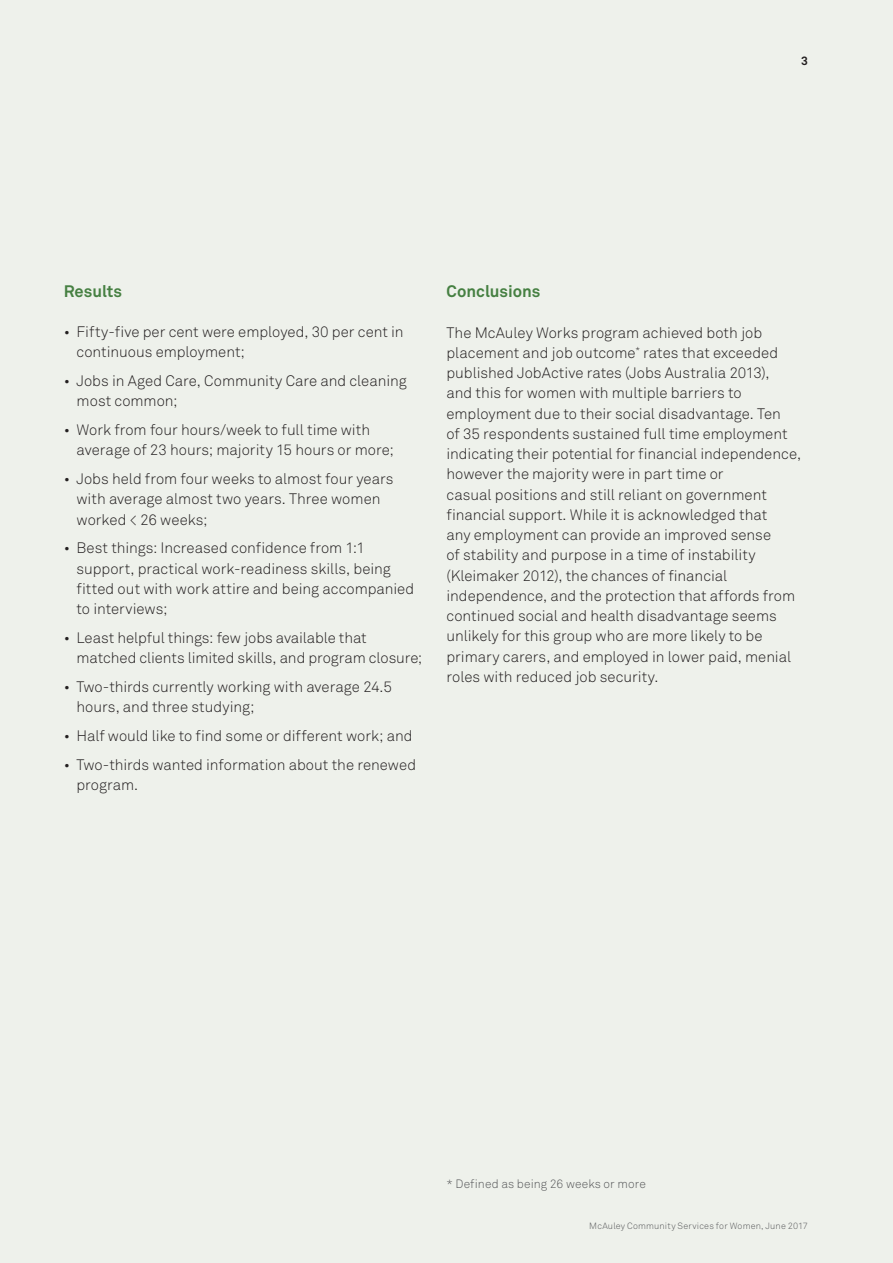
<style>
.page{position:relative;width:893px;height:1263px;background:#eef1eb}
.page>*{position:absolute;margin:0;border:0;box-sizing:border-box;transform-origin:0 0}
.t1{font:700 16.5px "Akkurat";color:#468042}
.Body_Text{font:300 15px/20.2px "Akkurat";color:#231f20}
.Body_Text_-_Small{font:300 12px "Akkurat";letter-spacing:.01em;color:#57585a}
.t2{font:700 12px "Akkurat";color:#231f20}
.t3{font:300 9px "Akkurat";letter-spacing:.02em;color:#57585a}
</style>
<div class="page">
<p class="t2" style="left:801px;top:53px;width:8px">3</p>
<h3 class="t1" style="left:64px;top:281px;width:60px">Results</h3>
<p class="Body_Text" style="left:77px;top:322px;width:329px;text-indent:-13px">• Fifty-five per cent were employed, 30 per cent in continuous employment;</p>
<p class="Body_Text" style="left:77px;top:371px;width:332px;text-indent:-13px">• Jobs in Aged Care, Community Care and cleaning most common;</p>
<p class="Body_Text" style="left:77px;top:420px;width:319px;text-indent:-13px">• Work from four hours/week to full time with average of 23 hours; majority 15 hours or more;</p>
<p class="Body_Text" style="left:77px;top:469px;width:318px;text-indent:-13px">• Jobs held from four weeks to almost four years with average almost two years. Three women worked &lt; 26 weeks;</p>
<p class="Body_Text" style="left:77px;top:538px;width:339px;text-indent:-13px">• Best things: Increased confidence from 1:1 support, practical work-readiness skills, being fitted out with work attire and being accompanied to interviews;</p>
<p class="Body_Text" style="left:77px;top:628px;width:347px;text-indent:-13px">• Least helpful things: few jobs available that matched clients limited skills, and program closure;</p>
<p class="Body_Text" style="left:77px;top:677px;width:317px;text-indent:-13px">• Two-thirds currently working with average 24.5 hours, and three studying;</p>
<p class="Body_Text" style="left:64px;top:726px;width:350px">• Half would like to find some or different work; and</p>
<p class="Body_Text" style="left:77px;top:754px;width:341px;text-indent:-13px">• Two-thirds wanted information about the renewed program.</p>
<h3 class="t1" style="left:446px;top:281px;width:96px">Conclusions</h3>
<p class="Body_Text" style="left:446px;top:322px;width:356px">The McAuley Works program achieved both job placement and job outcome<sup>*</sup> rates that exceeded published JobActive rates (Jobs Australia 2013),<br>and this for women with multiple barriers to employment due to their social disadvantage. Ten<br>of 35 respondents sustained full time employment indicating their potential for financial independence, however the majority were in part time or<br>casual positions and still reliant on government financial support. While it is acknowledged that<br>any employment can provide an improved sense<br>of stability and purpose in a time of instability (Kleimaker 2012), the chances of financial independence, and the protection that affords from continued social and health disadvantage seems unlikely for this group who are more likely to be primary carers, and employed in lower paid, menial roles with reduced job security.</p>
<p class="Body_Text_-_Small" style="left:446px;top:1177px;width:201px">* Defined as being 26 weeks or more</p>
<p class="t3" style="left:589px;top:1220px;width:220px">McAuley Community Services for Women, June 2017</p>
</div>
